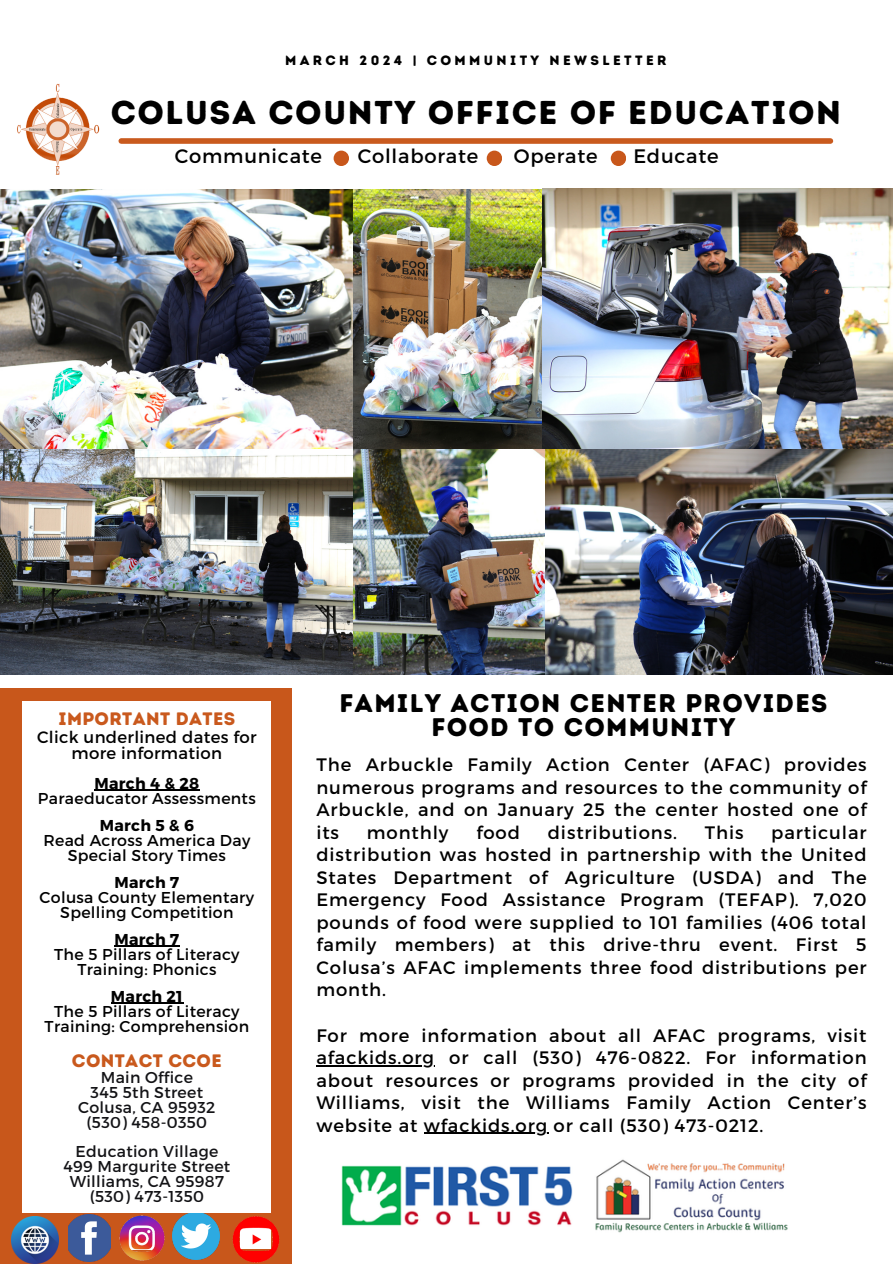
<style>
.page{position:relative;width:893px;height:1264px;background:#fff}
.page>*{position:absolute;margin:0;border:0;box-sizing:border-box;transform-origin:0 0}
.t1{font:33px "Intro Rust Base";letter-spacing:.05em;color:#000}
.t2{font:25.5px/23.7px "Intro Rust Base";letter-spacing:.05em;color:#000;text-align:center}
.t3{font:19.5px "Montserrat";letter-spacing:.04em;color:#000}
.t4{font:18px/22.5px "Montserrat";letter-spacing:.05em;color:#000;text-align:justify}
.t5{font:18px "Intro Rust Base";letter-spacing:.02em;color:#c9591d}
.t6{font:16.5px/16px "Montserrat";letter-spacing:.02em;color:#000;text-align:center}
.t7{font:15.75px/15px "Montserrat";letter-spacing:.02em;color:#000;text-align:center}
.t8{font:15.75px/15px "Montserrat";letter-spacing:.02em;color:#131316;text-align:center}
.t9{font:13.5px "Intro Rust Base";letter-spacing:.25em;color:#000}
.s1{font-weight:700}
</style>
<div class="page">
<div style="left:121px;top:138px;width:709px;height:6px;background:#c95a1e"></div>
<div style="left:0;top:689px;width:291px;height:574px;background:#c8571b"></div>
<img style="left:68px;top:1214px;width:43px;height:47px">
<img style="left:119px;top:1215px;width:46px;height:46px">
<img style="left:172px;top:1212px;width:47px;height:47px">
<img style="left:232px;top:1216px;width:48px;height:47px">
<div style="left:22px;top:701px;width:249px;height:511px;background:#fff"></div>
<img style="left:17px;top:83px;width:83px;height:92px">
<img style="left:11px;top:1216px;width:48px;height:47px">
<div style="left:333px;top:151px;width:16px;height:15px;background:#c8571b;border-radius:50%"></div>
<div style="left:486px;top:151px;width:16px;height:15px;background:#c8571b;border-radius:50%"></div>
<div style="left:610px;top:151px;width:16px;height:15px;background:#c8571b;border-radius:50%"></div>
<img style="left:341px;top:1165px;width:231px;height:61px">
<img style="left:595px;top:1159px;width:193px;height:74px">
<img style="left:542px;top:448px;width:350px;height:227px">
<img style="left:0;top:448px;width:354px;height:226px">
<img style="left:354px;top:448px;width:190px;height:226px">
<img style="left:0;top:189px;width:892px;height:259px">
<hr style="left:94px;top:789px;width:105px;height:1px;background:#000">
<hr style="left:114px;top:945px;width:66px;height:1px;background:#000">
<hr style="left:111px;top:1002px;width:72px;height:1px;background:#000">
<hr style="left:316px;top:1065px;width:119px;height:1px;background:#000">
<hr style="left:424px;top:1132px;width:124px;height:1px;background:#000">
<h4 class="t9" style="left:285px;top:52px;width:383px">MARCH 2024 | COMMUNITY NEWSLETTER</h4>
<h4 class="t1" style="left:111px;top:93px;width:731px">COLUSA COUNTY OFFICE OF EDUCATION</h4>
<p class="t3" style="left:175px;top:144px;width:149px">Communicate</p>
<p class="t3" style="left:358px;top:144px;width:122px">Collaborate</p>
<p class="t3" style="left:514px;top:144px;width:85px">Operate</p>
<p class="t3" style="left:633px;top:144px;width:87px">Educate</p>
<p class="t5" style="left:58px;top:708px;width:178px">IMPORTANT DATES</p>
<p class="t6" style="left:37px;top:727px;width:221px">Click underlined dates for more information</p>
<p class="t7" style="left:38px;top:774px;width:219px"><span class="s1">March 4 &amp; 28<br></span>Paraeducator Assessments</p>
<p class="t7" style="left:43px;top:816px;width:208px"><span class="s1">March 5 &amp; 6<br></span>Read Across America Day<br>Special Story Times</p>
<p class="t7" style="left:40px;top:873px;width:216px"><span class="s1">March 7<br></span>Colusa County Elementary<br>Spelling Competition</p>
<p class="t7" style="left:54px;top:930px;width:187px"><span class="s1">March 7<br></span>The 5 Pillars of Literacy<br>Training: Phonics</p>
<h2 class="t7" style="left:45px;top:987px;width:206px"><span class="s1">March 21<br></span>The 5 Pillars of Literacy<br>Training: Comprehension</h2>
<h3 class="t5" style="left:72px;top:1049px;width:151px">CONTACT CCOE</h3>
<h3 class="t8" style="left:78px;top:1068px;width:139px">Main Office<br>345 5th Street<br>Colusa, CA 95932 (530) 458-0350</h3>
<h3 class="t8" style="left:63px;top:1142px;width:168px">Education Village<br>499 Margurite Street<br>Williams, CA 95987 (530) 473-1350</h3>
<h4 class="t2" style="left:339px;top:691px;width:489px">FAMILY ACTION CENTER PROVIDES<br>FOOD TO COMMUNITY</h4>
<p class="t4" style="left:316px;top:752px;width:551px">The Arbuckle Family Action Center (AFAC) provides numerous programs and resources to the community of Arbuckle, and on January 25 the center hosted one of its</p>
<p class="t4" style="left:316px;top:820px;width:551px;text-indent:455px">particular distribution was hosted in partnership with the United States Department of Agriculture (USDA) and The Emergency Food Assistance Program (TEFAP). 7,020 pounds of food were supplied to 101 families (406 total family members) at this drive-thru event. First 5<br>Colusa’s AFAC implements three food distributions per month.</p>
<p class="t4" style="left:316px;top:1022px;width:551px">For more information about all AFAC programs, visit afackids.org or call (530) 476-0822. For information about resources or programs provided in the city of Williams, visit the Williams Family Action Center’s website at wfackids.org or call (530) 473-0212.</p>
<p class="t4" style="left:367px;top:820px;width:83px">monthly</p>
<p class="t4" style="left:476px;top:820px;width:45px">food</p>
<p class="t4" style="left:547px;top:820px;width:131px">distributions.</p>
<p class="t4" style="left:704px;top:820px;width:40px">This</p>
</div>
